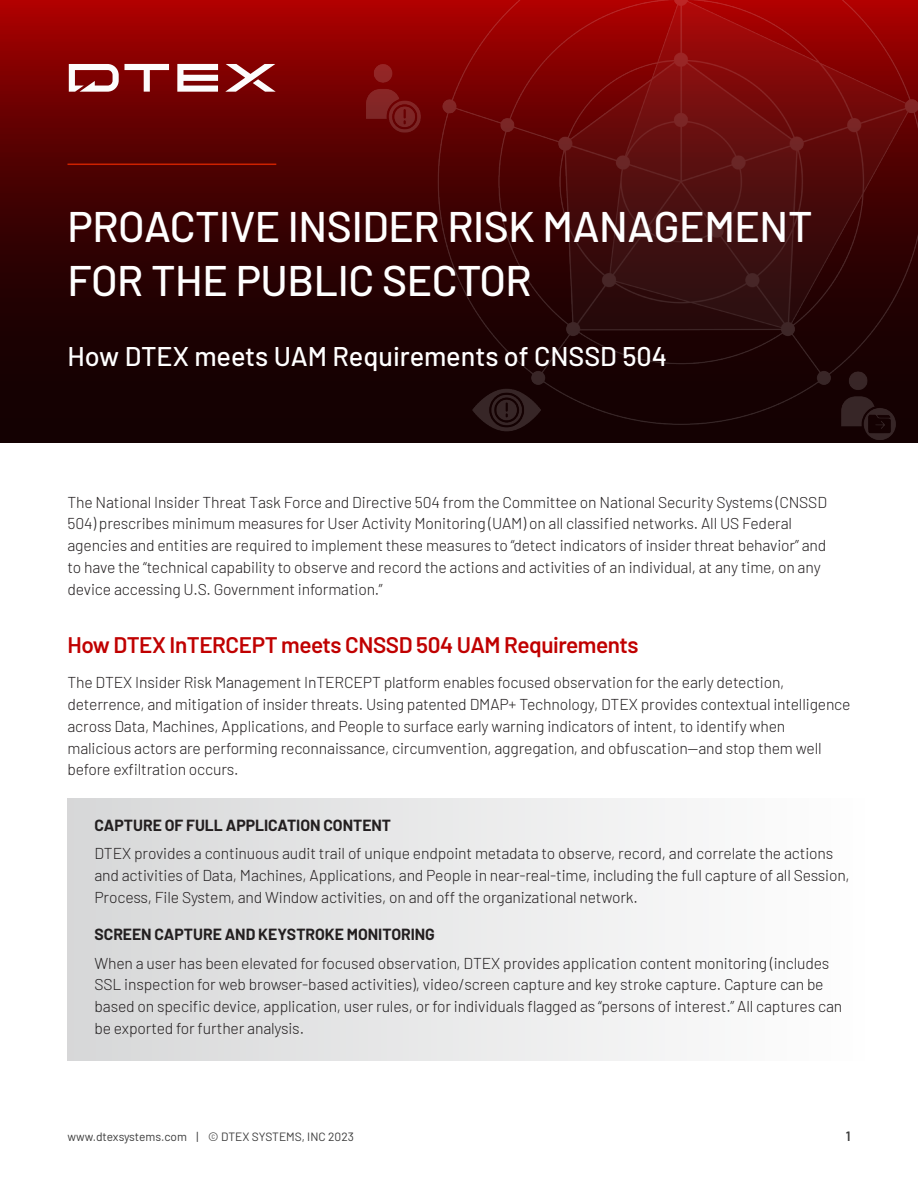
<style>
.page{position:relative;width:918px;height:1188px;background:#fff}
.page>*{position:absolute;margin:0;border:0;box-sizing:border-box;transform-origin:0 0}
.DTEX_CS_Header{font:500 42.75px/54px "Barlow";letter-spacing:-.01em;color:#fff}
.DTEX_CS_Intro{font:500 27px "Barlow";color:#fff}
.DTEX_CS_Section_Header{font:600 22.5px "Barlow";letter-spacing:-.02em;color:#c00000}
.DTEX_CS_Body{font:300 15.75px/21.8px "Barlow";letter-spacing:-.01em;color:#231f20}
.DTEX_CS_Callout_Blocks{font:700 15.75px "Barlow";letter-spacing:-.005em;color:#231f20}
.t1{font:600 13.5px "Barlow";color:#3b3b3b}
.t2{font:12px "Barlow";color:#3b3b3b}
</style>
<div class="page">
<div style="left:68px;top:799px;width:797px;height:262px;background:linear-gradient(to right,#d6d7d8,#fefefe)"></div>
<svg style="left:0;top:0;width:918px;height:443px;background:#440001"></svg>
<svg style="left:69px;top:64px;width:207px;height:28px"></svg>
<img style="left:367px;top:0;width:551px;height:440px">
<hr style="left:68px;top:164px;width:208px;height:1px;background:#cf2100">
<p class="DTEX_CS_Header" style="left:68px;top:196px;width:747px">PROACTIVE INSIDER RISK MANAGEMENT<br>FOR THE PUBLIC SECTOR</p>
<p class="DTEX_CS_Intro" style="left:68px;top:337px;width:601px">How DTEX meets UAM Requirements of CNSSD 504</p>
<p class="DTEX_CS_Body" style="left:68px;top:490px;width:761px">The National Insider Threat Task Force and Directive 504 from the Committee on National Security Systems (CNSSD<br>504) prescribes minimum measures for User Activity Monitoring (UAM) on all classified networks. All US Federal agencies and entities are required to implement these measures to “detect indicators of insider threat behavior” and</p>
<p class="DTEX_CS_Body" style="left:68px;top:555px;width:755px">to have the “technical capability to observe and record the actions and activities of an individual, at any time, on any device accessing U.S. Government information.”</p>
<p class="DTEX_CS_Section_Header" style="left:68px;top:628px;width:573px">How DTEX InTERCEPT meets CNSSD 504 UAM Requirements</p>
<p class="DTEX_CS_Body" style="left:68px;top:671px;width:785px">The DTEX Insider Risk Management InTERCEPT platform enables focused observation for the early detection, deterrence, and mitigation of insider threats. Using patented DMAP+ Technology, DTEX provides contextual intelligence across Data, Machines, Applications, and People to surface early warning indicators of intent, to identify when malicious actors are performing reconnaissance, circumvention, aggregation, and obfuscation—and stop them well before exfiltration occurs.</p>
<p class="DTEX_CS_Callout_Blocks" style="left:94px;top:813px;width:298px">CAPTURE OF FULL APPLICATION CONTENT</p>
<p class="DTEX_CS_Body" style="left:94px;top:842px;width:757px">DTEX provides a continuous audit trail of unique endpoint metadata to observe, record, and correlate the actions and activities of Data, Machines, Applications, and People in near-real-time, including the full capture of all Session,<br>Process, File System, and Window activities, on and off the organizational network.</p>
<p class="DTEX_CS_Callout_Blocks" style="left:94px;top:923px;width:342px">SCREEN CAPTURE AND KEYSTROKE MONITORING</p>
<p class="DTEX_CS_Body" style="left:94px;top:951px;width:749px">When a user has been elevated for focused observation, DTEX provides application content monitoring (includes SSL inspection for web browser-based activities), video/screen capture and key stroke capture. Capture can be based on specific device, application, user rules, or for individuals flagged as “persons of interest.” All captures can be exported for further analysis.</p>
<p class="t2" style="left:68px;top:1128px;width:288px">www.dtexsystems.com | © DTEX SYSTEMS, INC 2023</p>
<p class="t1" style="left:846px;top:1126px;width:6px">1</p>
</div>
